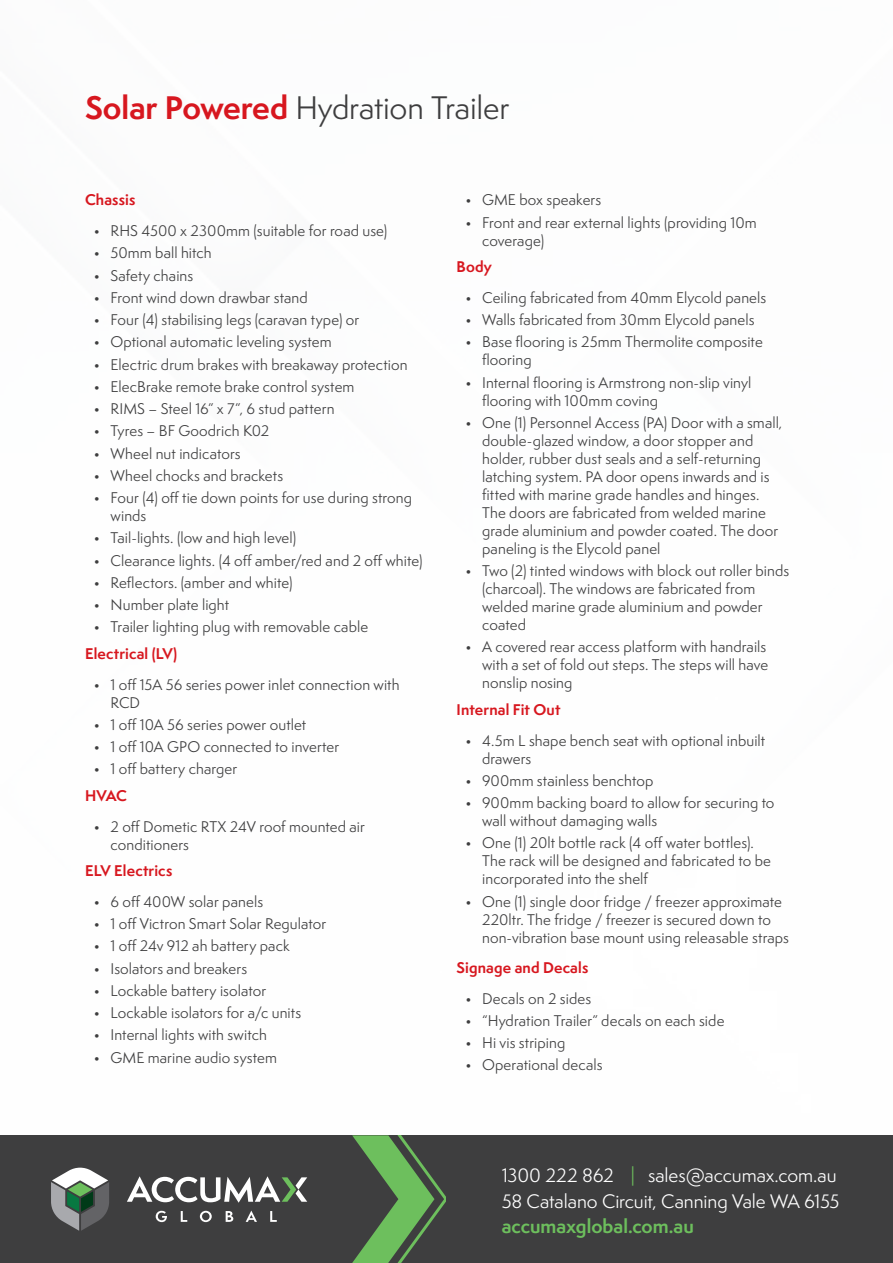
<style>
.page{position:relative;width:893px;height:1263px;background:#fff}
.page>*{position:absolute;margin:0;border:0;box-sizing:border-box;transform-origin:0 0}
.Title_-_Regular{font:30px "Semplicita Pro";letter-spacing:-.01em;color:#3e3e3f}
.t1{font:18px/25.5px "Semplicita Pro";letter-spacing:-.005em;color:#fff}
.t2{font:700 18px "Semplicita Pro";color:#6dbf5d}
.t3{font:14.25px/18px "Semplicita Pro";letter-spacing:.01em;color:#3e3e3f}
.Header_-_Safety{font:700 14.25px "Semplicita Pro";letter-spacing:.01em;color:#d7171f}
.s1{font-weight:700;color:#d7171f}
.s2{color:#6dbf5d}
</style>
<div class="page">
<div style="left:0;top:1135px;width:893px;height:128px;background:#3e3e3f"></div>
<svg style="left:352px;top:1135px;width:94px;height:128px"></svg>
<svg style="left:51px;top:1168px;width:58px;height:63px"></svg>
<svg style="left:156px;top:1211px;width:11px;height:11px"></svg>
<svg style="left:181px;top:1211px;width:6px;height:11px"></svg>
<svg style="left:200px;top:1211px;width:12px;height:11px"></svg>
<svg style="left:226px;top:1211px;width:7px;height:11px"></svg>
<svg style="left:246px;top:1210px;width:11px;height:12px"></svg>
<svg style="left:270px;top:1211px;width:7px;height:11px"></svg>
<svg style="left:127px;top:1176px;width:180px;height:27px"></svg>
<p class="Title_-_Regular" style="left:85px;top:86px;width:426px"><span class="s1">Solar Powered</span> Hydration Trailer</p>
<p class="Header_-_Safety" style="left:85px;top:189px;width:52px">Chassis</p>
<p class="t3" style="left:94px;top:221px;width:295px">• RHS 4500 x 2300mm (suitable for road use)</p>
<p class="t3" style="left:94px;top:244px;width:120px">• 50mm ball hitch</p>
<p class="t3" style="left:94px;top:266px;width:101px">• Safety chains</p>
<p class="t3" style="left:94px;top:288px;width:216px">• Front wind down drawbar stand</p>
<p class="t3" style="left:94px;top:310px;width:267px">• Four (4) stabilising legs (caravan type) or</p>
<p class="t3" style="left:94px;top:333px;width:240px">• Optional automatic leveling system</p>
<p class="t3" style="left:94px;top:355px;width:316px">• Electric drum brakes with breakaway protection</p>
<p class="t3" style="left:94px;top:377px;width:262px">• ElecBrake remote brake control system</p>
<p class="t3" style="left:94px;top:399px;width:242px">• RIMS – Steel 16” x 7”, 6 stud pattern</p>
<p class="t3" style="left:94px;top:422px;width:177px">• Tyres – BF Goodrich K02</p>
<p class="t3" style="left:94px;top:444px;width:149px">• Wheel nut indicators</p>
<p class="t3" style="left:94px;top:466px;width:191px">• Wheel chocks and brackets</p>
<p class="t3" style="left:111px;top:488px;width:303px;text-indent:-17px">• Four (4) off tie down points for use during strong winds</p>
<p class="t3" style="left:94px;top:529px;width:204px">• Tail-lights. (low and high level)</p>
<p class="t3" style="left:94px;top:551px;width:330px">• Clearance lights. (4 off amber/red and 2 off white)</p>
<p class="t3" style="left:94px;top:573px;width:201px">• Reflectors. (amber and white)</p>
<p class="t3" style="left:94px;top:595px;width:137px">• Number plate light</p>
<p class="t3" style="left:94px;top:618px;width:276px">• Trailer lighting plug with removable cable</p>
<p class="Header_-_Safety" style="left:85px;top:643px;width:94px">Electrical (LV)</p>
<p class="t3" style="left:111px;top:675px;width:291px;text-indent:-17px">• 1 off 15A 56 series power inlet connection with<br>RCD</p>
<p class="t3" style="left:94px;top:715px;width:214px">• 1 off 10A 56 series power outlet</p>
<p class="t3" style="left:94px;top:737px;width:247px">• 1 off 10A GPO connected to inverter</p>
<p class="t3" style="left:94px;top:760px;width:145px">• 1 off battery charger</p>
<p class="Header_-_Safety" style="left:85px;top:785px;width:44px">HVAC</p>
<p class="t3" style="left:111px;top:817px;width:256px;text-indent:-17px">• 2 off Dometic RTX 24V roof mounted air conditioners</p>
<p class="Header_-_Safety" style="left:85px;top:860px;width:89px">ELV Electrics</p>
<p class="t3" style="left:94px;top:892px;width:171px">• 6 off 400W solar panels</p>
<p class="t3" style="left:94px;top:915px;width:234px">• 1 off Victron Smart Solar Regulator</p>
<p class="t3" style="left:94px;top:937px;width:198px">• 1 off 24v 912 ah battery pack</p>
<p class="t3" style="left:94px;top:959px;width:155px">• Isolators and breakers</p>
<p class="t3" style="left:94px;top:981px;width:174px">• Lockable battery isolator</p>
<p class="t3" style="left:94px;top:1004px;width:209px">• Lockable isolators for a/c units</p>
<p class="t3" style="left:94px;top:1026px;width:175px">• Internal lights with switch</p>
<p class="t3" style="left:94px;top:1048px;width:185px">• GME marine audio system</p>
<p class="t3" style="left:465px;top:191px;width:138px">• GME box speakers</p>
<p class="t3" style="left:482px;top:213px;width:276px;text-indent:-17px">• Front and rear external lights (providing 10m coverage)</p>
<p class="Header_-_Safety" style="left:457px;top:256px;width:37px">Body</p>
<p class="t3" style="left:465px;top:288px;width:303px">• Ceiling fabricated from 40mm Elycold panels</p>
<p class="t3" style="left:465px;top:310px;width:291px">• Walls fabricated from 30mm Elycold panels</p>
<p class="t3" style="left:482px;top:333px;width:282px;text-indent:-17px">• Base flooring is 25mm Thermolite composite flooring</p>
<p class="t3" style="left:482px;top:373px;width:271px;text-indent:-17px">• Internal flooring is Armstrong non-slip vinyl flooring with 100mm coving</p>
<p class="t3" style="left:482px;top:413px;width:302px;text-indent:-17px">• One (1) Personnel Access (PA) Door with a small, double-glazed window, a door stopper and holder, rubber dust seals and a self-returning latching system. PA door opens inwards and is fitted with marine grade handles and hinges.<br>The doors are fabricated from welded marine grade aluminium and powder coated. The door paneling is the Elycold panel</p>
<p class="t3" style="left:482px;top:561px;width:309px;text-indent:-17px">• Two (2) tinted windows with block out roller binds (charcoal). The windows are fabricated from welded marine grade aluminium and powder coated</p>
<p class="t3" style="left:482px;top:638px;width:288px;text-indent:-17px">• A covered rear access platform with handrails with a set of fold out steps. The steps will have nonslip nosing</p>
<p class="Header_-_Safety" style="left:457px;top:699px;width:105px">Internal Fit Out</p>
<p class="t3" style="left:482px;top:731px;width:285px;text-indent:-17px">• 4.5m L shape bench seat with optional inbuilt drawers</p>
<p class="t3" style="left:465px;top:771px;width:190px">• 900mm stainless benchtop</p>
<p class="t3" style="left:482px;top:793px;width:294px;text-indent:-17px">• 900mm backing board to allow for securing to wall without damaging walls</p>
<p class="t3" style="left:482px;top:834px;width:290px;text-indent:-17px">• One (1) 20lt bottle rack (4 off water bottles).<br>The rack will be designed and fabricated to be incorporated into the shelf</p>
<p class="t3" style="left:482px;top:892px;width:308px;text-indent:-17px">• One (1) single door fridge / freezer approximate<br>220ltr. The fridge / freezer is secured down to non-vibration base mount using releasable straps</p>
<p class="Header_-_Safety" style="left:457px;top:957px;width:133px">Signage and Decals</p>
<p class="t3" style="left:465px;top:989px;width:128px">• Decals on 2 sides</p>
<p class="t3" style="left:465px;top:1011px;width:261px">• “Hydration Trailer” decals on each side</p>
<p class="t3" style="left:465px;top:1033px;width:102px">• Hi vis striping</p>
<p class="t3" style="left:465px;top:1056px;width:139px">• Operational decals</p>
<p class="t1" style="left:502px;top:1162px;width:339px">1300 222 862 <span class="s2">|</span> sales@accumax.com.au<br>58 Catalano Circuit, Canning Vale WA 6155</p>
<p class="t2" style="left:502px;top:1213px;width:194px">accumaxglobal.com.au</p>
</div>
